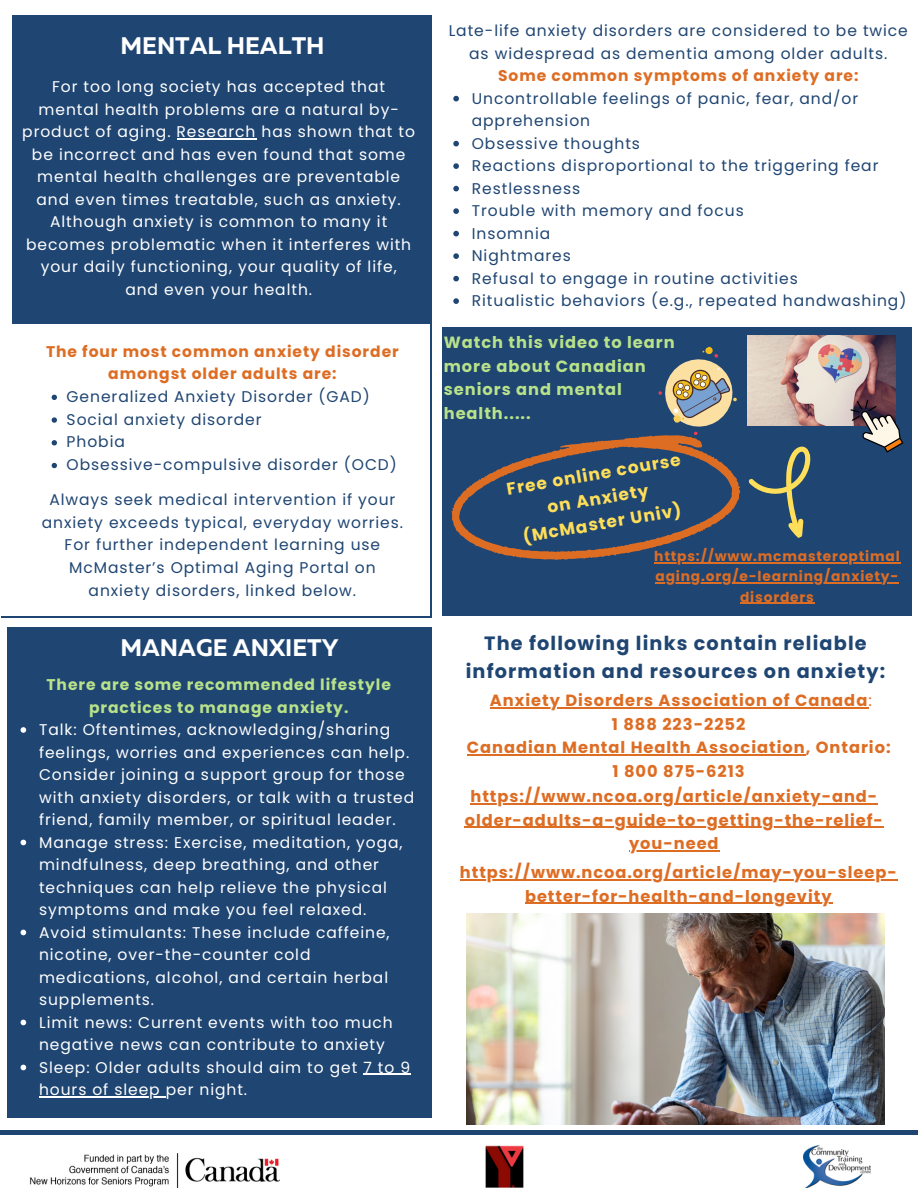
<style>
.page{position:relative;width:918px;height:1188px;background:#fff}
.page>*{position:absolute;margin:0;border:0;box-sizing:border-box;transform-origin:0 0}
.t1{font:700 24px "Muller";color:#fff}
.t2{font:700 19.2px/28.2px "Poppins";letter-spacing:.06em;color:#1f4572;text-align:center}
.t3{font:700 16.95px "Poppins";color:#ffde59}
.t4{font:700 16.2px/23.7px "Poppins";letter-spacing:.06em;color:#de6d24;text-align:center}
.t5{font:700 16.2px/23.7px "Poppins";letter-spacing:.06em;color:#b8e28a}
.t6{font:15.45px/22.5px "Poppins";letter-spacing:.06em;color:#fff}
.t7{font:15.45px/22.8px "Poppins";letter-spacing:.06em;color:#1f4572;text-align:center}
.t8{font:700 15.45px/22.8px "Poppins";letter-spacing:.06em;color:#de6d24;text-align:center}
.t9{font:700 15.45px/22.5px "Poppins";letter-spacing:.06em;color:#b8e28a;text-align:center}
.t10{font:700 13.8px/20.2px "Poppins";letter-spacing:.06em;color:#de6d24;text-align:center}
.s1{font-weight:400}
</style>
<div class="page">
<img style="left:804px;top:1146px;width:66px;height:42px">
<img style="left:485px;top:1145px;width:39px;height:43px">
<img style="left:30px;top:1154px;width:249px;height:34px">
<hr style="left:0;top:1131px;width:918px;height:4px;background:#1f4572">
<div style="left:13px;top:15px;width:419px;height:309px;background:#1f4572"></div>
<div style="left:8px;top:627px;width:424px;height:491px;background:#1f4572"></div>
<div style="left:443px;top:327px;width:469px;height:289px;background:#1f4572"></div>
<svg style="left:451px;top:435px;width:298px;height:129px"></svg>
<img style="left:748px;top:336px;width:147px;height:90px">
<svg style="left:850px;top:400px;width:53px;height:52px"></svg>
<hr style="left:1px;top:616px;width:429px;height:2px;background:#1f4572">
<hr style="left:430px;top:189px;width:2px;height:429px;background:#1f4572">
<svg style="left:653px;top:346px;width:185px;height:202px"></svg>
<img style="left:466px;top:913px;width:419px;height:212px">
<hr style="left:177px;top:139px;width:79px;height:1px;background:#fff">
<svg style="left:21px;top:727px;width:5px;height:6px"></svg>
<svg style="left:21px;top:840px;width:5px;height:5px"></svg>
<svg style="left:21px;top:930px;width:5px;height:5px"></svg>
<svg style="left:21px;top:1020px;width:5px;height:5px"></svg>
<svg style="left:21px;top:1065px;width:5px;height:5px"></svg>
<hr style="left:363px;top:1074px;width:48px;height:1px;background:#fff">
<hr style="left:39px;top:1096px;width:127px;height:1px;background:#fff">
<hr style="left:654px;top:562px;width:247px;height:1px;background:#de6d24">
<hr style="left:656px;top:582px;width:243px;height:2px;background:#de6d24">
<hr style="left:740px;top:603px;width:75px;height:1px;background:#de6d24">
<svg style="left:453px;top:96px;width:6px;height:5px"></svg>
<svg style="left:453px;top:141px;width:6px;height:5px"></svg>
<svg style="left:453px;top:163px;width:6px;height:6px"></svg>
<svg style="left:453px;top:186px;width:6px;height:5px"></svg>
<svg style="left:453px;top:208px;width:6px;height:6px"></svg>
<svg style="left:453px;top:231px;width:6px;height:5px"></svg>
<svg style="left:453px;top:253px;width:6px;height:6px"></svg>
<svg style="left:453px;top:276px;width:6px;height:5px"></svg>
<svg style="left:453px;top:298px;width:6px;height:6px"></svg>
<svg style="left:52px;top:395px;width:5px;height:5px"></svg>
<svg style="left:52px;top:417px;width:5px;height:6px"></svg>
<svg style="left:52px;top:440px;width:5px;height:5px"></svg>
<svg style="left:52px;top:463px;width:5px;height:5px"></svg>
<hr style="left:470px;top:803px;width:408px;height:1px;background:#de6d24">
<hr style="left:465px;top:827px;width:419px;height:1px;background:#de6d24">
<hr style="left:629px;top:850px;width:91px;height:1px;background:#de6d24">
<hr style="left:490px;top:707px;width:378px;height:1px;background:#de6d24">
<hr style="left:467px;top:755px;width:339px;height:1px;background:#de6d24">
<hr style="left:460px;top:879px;width:438px;height:1px;background:#de6d24">
<hr style="left:525px;top:903px;width:308px;height:1px;background:#de6d24">
<p class="t1" style="left:120px;top:36px;width:206px">MENTAL HEALTH</p>
<p class="t6" style="left:22px;top:76px;width:394px;text-align:center">For too long society has accepted that mental health problems are a natural by&shy;product of aging. Research has shown that to be incorrect and has even found that some mental health challenges are preventable and even times treatable, such as anxiety.<br>Although anxiety is common to many it becomes problematic when it interferes with your daily functioning, your quality of life,<br>and even your health.</p>
<p class="t8" style="left:46px;top:340px;width:354px">The four most common anxiety disorder amongst older adults are:</p>
<p class="t7" style="left:67px;top:385px;width:305px">Generalized Anxiety Disorder (GAD)</p>
<p class="t7" style="left:67px;top:408px;width:197px">Social anxiety disorder</p>
<p class="t7" style="left:67px;top:431px;width:60px">Phobia</p>
<p class="t7" style="left:67px;top:453px;width:332px">Obsessive-compulsive disorder (OCD)</p>
<p class="t7" style="left:42px;top:488px;width:363px">Always seek medical intervention if your anxiety exceeds typical, everyday worries.</p>
<p class="t7" style="left:65px;top:534px;width:317px">For further independent learning use<br>McMaster’s Optimal Aging Portal on anxiety disorders, linked below.</p>
<p class="t1" style="left:120px;top:638px;width:220px">MANAGE ANXIETY</p>
<p class="t9" style="left:47px;top:673px;width:346px">There are some recommended lifestyle practices to manage anxiety.</p>
<p class="t6" style="left:39px;top:718px;width:377px">Talk: Oftentimes, acknowledging/sharing feelings, worries and experiences can help.<br>Consider joining a support group for those with anxiety disorders, or talk with a trusted friend, family member, or spiritual leader.</p>
<p class="t6" style="left:39px;top:831px;width:365px">Manage stress: Exercise, meditation, yoga, mindfulness, deep breathing, and other techniques can help relieve the physical symptoms and make you feel relaxed.</p>
<p class="t6" style="left:39px;top:921px;width:352px">Avoid stimulants: These include caffeine, nicotine, over-the-counter cold medications, alcohol, and certain herbal supplements.</p>
<p class="t6" style="left:39px;top:1011px;width:355px">Limit news: Current events with too much negative news can contribute to anxiety</p>
<p class="t6" style="left:39px;top:1056px;width:373px">Sleep: Older adults should aim to get 7 to 9 hours of sleep per night.</p>
<p class="t7" style="left:449px;top:20px;width:461px">Late-life anxiety disorders are considered to be twice as widespread as dementia among older adults.</p>
<p class="t8" style="left:498px;top:64px;width:362px">Some common symptoms of anxiety are:</p>
<p class="t7" style="left:472px;top:87px;width:388px;text-align:left">Uncontrollable feelings of panic, fear, and/or apprehension</p>
<p class="t7" style="left:472px;top:132px;width:170px">Obsessive thoughts</p>
<p class="t7" style="left:472px;top:154px;width:408px">Reactions disproportional to the triggering fear</p>
<p class="t7" style="left:472px;top:177px;width:110px">Restlessness</p>
<p class="t7" style="left:472px;top:199px;width:273px">Trouble with memory and focus</p>
<p class="t7" style="left:472px;top:222px;width:80px">Insomnia</p>
<p class="t7" style="left:472px;top:244px;width:101px">Nightmares</p>
<p class="t7" style="left:472px;top:267px;width:328px">Refusal to engage in routine activities</p>
<p class="t7" style="left:472px;top:289px;width:436px">Ritualistic behaviors (e.g., repeated handwashing)</p>
<p class="t5" style="left:444px;top:330px;width:233px">Watch this video to learn more about Canadian seniors and mental health.....</p>
<p class="t3" style="left:505px;top:478px;width:178px;rotate:-10deg">Free online course</p>
<p class="t3" style="left:545px;top:496px;width:104px;rotate:-10deg">on Anxiety</p>
<p class="t3" style="left:521px;top:525px;width:162px;rotate:-10deg">(McMaster Univ)</p>
<p class="t10" style="left:654px;top:546px;width:247px">https://www.mcmasteroptimal aging.org/e-learning/anxiety&shy;disorders</p>
<p class="t2" style="left:466px;top:629px;width:421px">The following links contain reliable information and resources on anxiety:</p>
<p class="t4" style="left:490px;top:689px;width:383px">Anxiety Disorders Association of Canada<span class="s1">:</span></p>
<p class="t4" style="left:612px;top:712px;width:135px">1 888 223-2252</p>
<p class="t4" style="left:467px;top:736px;width:425px">Canadian Mental Health Association, Ontario:</p>
<p class="t4" style="left:613px;top:760px;width:134px">1 800 875-6213</p>
<p class="t4" style="left:465px;top:784px;width:420px">https://www.ncoa.org/article/anxiety-and&shy;older-adults-a-guide-to-getting-the-relief&shy;you-need</p>
<p class="t4" style="left:460px;top:861px;width:438px">https://www.ncoa.org/article/may-you-sleep&shy;better-for-health-and-longevity</p>
</div>
